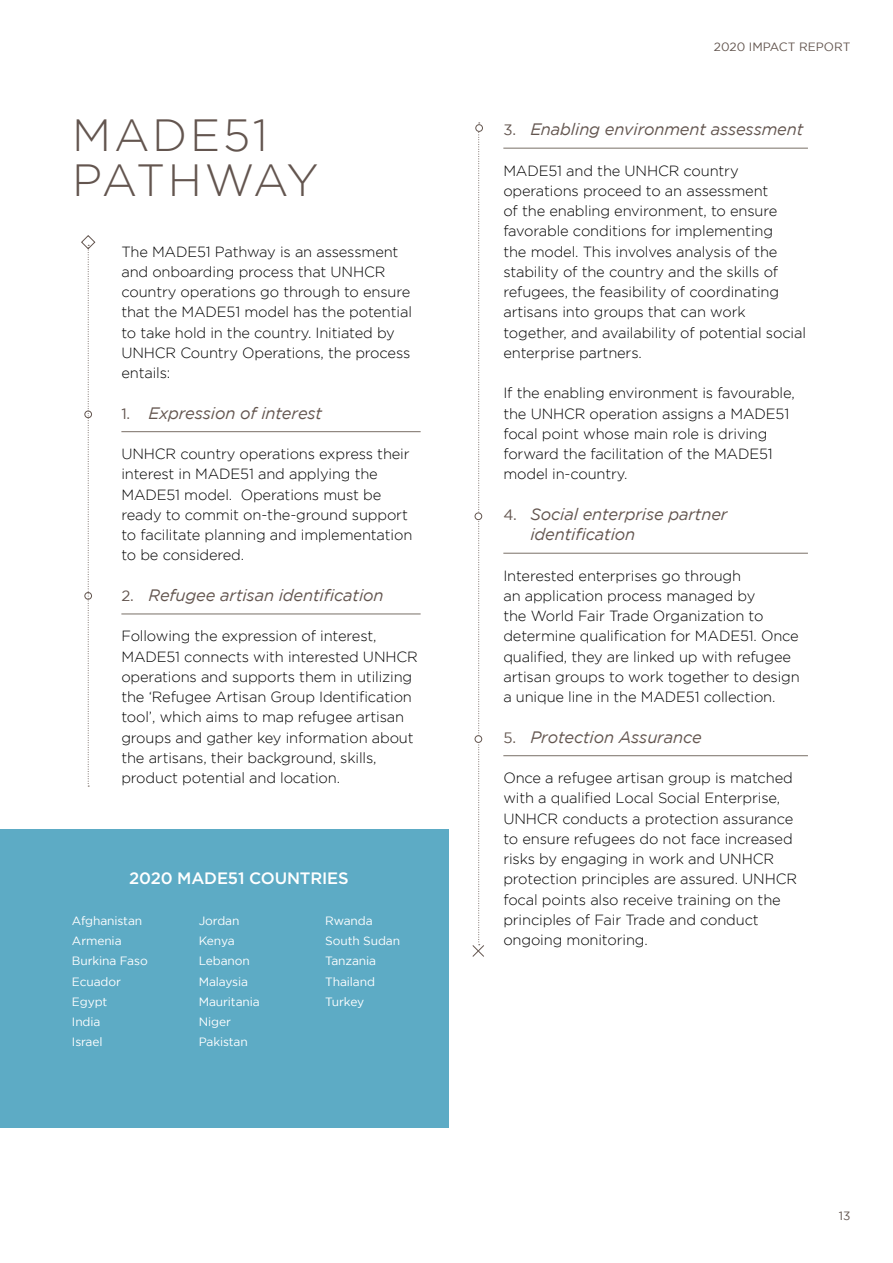
<style>
.page{position:relative;width:893px;height:1263px;background:#fff}
.page>*{position:absolute;margin:0;border:0;box-sizing:border-box;transform-origin:0 0}
.t1{font:300 45px/45px "Gotham";letter-spacing:.06em;color:#63554f}
.t2{font:italic 16.5px/20.2px "Gotham";letter-spacing:-.01em;color:#63554f}
.t3{font:500 16.5px "Gotham";letter-spacing:-.01em;color:#fff}
.t4{font:300 14.7px/20.2px "Gotham";letter-spacing:-.01em;color:#000}
.t5{font:12px/20.2px "Gotham";letter-spacing:-.01em;color:#fff}
.t6{font:12px "Gotham";color:#63554f}
.s1{font-style:normal;font-size:15px}
</style>
<div class="page">
<div style="left:0;top:829px;width:449px;height:298px;background:#5dabc5"></div>
<hr style="left:121px;top:431px;width:300px;height:1px;background:#796f66">
<hr style="left:121px;top:614px;width:300px;height:1px;background:#796f66">
<hr style="left:503px;top:148px;width:305px;height:1px;background:#796f66">
<hr style="left:503px;top:553px;width:305px;height:1px;background:#796f66">
<hr style="left:503px;top:755px;width:305px;height:1px;background:#796f66">
<svg style="left:81px;top:235px;width:15px;height:552px"></svg>
<svg style="left:472px;top:123px;width:12px;height:834px"></svg>
<div style="left:476px;top:124px;width:7px;height:8px;border:1px solid #63554f;border-radius:50%"></div>
<p class="t6" style="left:714px;top:40px;width:138px">2020 IMPACT REPORT</p>
<h1 class="t1" style="left:72px;top:112px;width:248px">MADE51<br>PATHWAY</h1>
<p class="t2" style="left:503px;top:119px;width:301px"><span class="s1">3.</span> Enabling environment assessment</p>
<p class="t4" style="left:503px;top:160px;width:304px">MADE51 and the UNHCR country operations proceed to an assessment<br>of the enabling environment, to ensure favorable conditions for implementing<br>the model. This involves analysis of the stability of the country and the skills of refugees, the feasibility of coordinating artisans into groups that can work together, and availability of potential social enterprise partners.</p>
<p class="t4" style="left:503px;top:383px;width:293px">If the enabling environment is favourable, the UNHCR operation assigns a MADE51 focal point whose main role is driving forward the facilitation of the MADE51 model in-country.</p>
<p class="t2" style="left:530px;top:504px;width:199px;text-indent:-27px"><span class="s1">4.</span> Social enterprise partner identification</p>
<p class="t4" style="left:503px;top:565px;width:298px">Interested enterprises go through<br>an application process managed by<br>the World Fair Trade Organization to determine qualification for MADE51. Once qualified, they are linked up with refugee artisan groups to work together to design a unique line in the MADE51 collection.</p>
<p class="t2" style="left:503px;top:727px;width:200px"><span class="s1">5.</span> Protection Assurance</p>
<p class="t4" style="left:503px;top:768px;width:295px">Once a refugee artisan group is matched with a qualified Local Social Enterprise, UNHCR conducts a protection assurance to ensure refugees do not face increased risks by engaging in work and UNHCR protection principles are assured. UNHCR focal points also receive training on the principles of Fair Trade and conduct ongoing monitoring.</p>
<p class="t4" style="left:121px;top:241px;width:292px">The MADE51 Pathway is an assessment and onboarding process that UNHCR country operations go through to ensure that the MADE51 model has the potential to take hold in the country. Initiated by UNHCR Country Operations, the process entails:</p>
<p class="t2" style="left:121px;top:403px;width:202px"><span class="s1">1.</span> Expression of interest</p>
<p class="t4" style="left:121px;top:444px;width:292px">UNHCR country operations express their interest in MADE51 and applying the MADE51 model. Operations must be ready to commit on-the-ground support to facilitate planning and implementation to be considered.</p>
<p class="t2" style="left:121px;top:585px;width:264px"><span class="s1">2.</span> Refugee artisan identification</p>
<p class="t4" style="left:121px;top:626px;width:298px">Following the expression of interest, MADE51 connects with interested UNHCR operations and supports them in utilizing the ‘Refugee Artisan Group Identification tool’, which aims to map refugee artisan groups and gather key information about the artisans, their background, skills, product potential and location.</p>
<p class="t3" style="left:129px;top:868px;width:221px">2020 MADE51 COUNTRIES</p>
<p class="t5" style="left:72px;top:910px;width:77px">Afghanistan<br>Armenia<br>Burkina Faso<br>Ecuador<br>Egypt<br>India<br>Israel</p>
<p class="t5" style="left:199px;top:910px;width:62px">Jordan<br>Kenya<br>Lebanon<br>Malaysia<br>Mauritania<br>Niger<br>Pakistan</p>
<p class="t5" style="left:325px;top:910px;width:76px">Rwanda<br>South Sudan<br>Tanzania<br>Thailand<br>Turkey</p>
<p class="t6" style="left:839px;top:1209px;width:13px">13</p>
</div>
